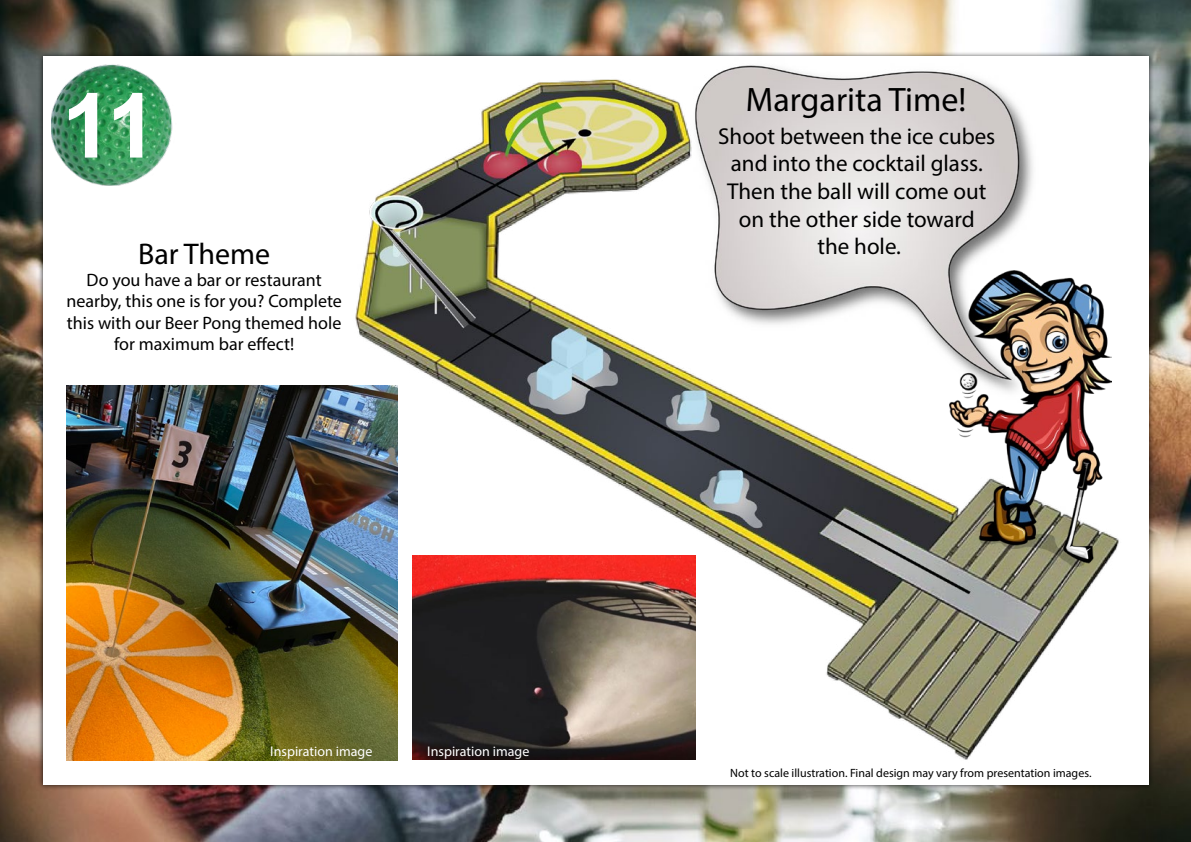
<style>
.page{position:relative;width:1191px;height:842px;background:#fff}
.page>*{position:absolute;margin:0;border:0;box-sizing:border-box;transform-origin:0 0}
.t1{font:700 90px "Arial";color:#fff}
.t2{font:34px "Myriad Pro";color:#000}
.t3{font:30px "Myriad Pro";color:#000}
.t4{font:23px/27.6px "Myriad Pro";color:#000;text-align:center}
.t5{font:18px/21.6px "Myriad Pro";color:#000;text-align:center}
.t6{font:14px "Myriad Pro";color:#fff}
.t7{font:12px "Myriad Pro";color:#000}
</style>
<div class="page">
<img style="left:0;top:0;width:1191px;height:842px">
<div style="left:43px;top:57px;width:1105px;height:728px;background:#fff"></div>
<img style="left:51px;top:50px;width:129px;height:136px">
<img style="left:232px;top:35px;width:959px;height:753px">
<img style="left:412px;top:556px;width:284px;height:204px">
<img style="left:66px;top:385px;width:332px;height:375px">
<img style="left:949px;top:271px;width:162px;height:296px">
<img style="left:687px;top:58px;width:353px;height:344px">
<h1 class="t1" style="left:62px;top:63px;width:97px">11</h1>
<h3 class="t3" style="left:138px;top:235px;width:134px">Bar Theme</h3>
<p class="t5" style="left:66px;top:268px;width:277px">Do you have a bar or restaurant nearby, this one is for you? Complete this with our Beer Pong themed hole for maximum bar effect!</p>
<p class="t6" style="left:270px;top:743px;width:104px">Inspiration image</p>
<p class="t6" style="left:427px;top:743px;width:104px">Inspiration image</p>
<h2 class="t2" style="left:746px;top:78px;width:222px">Margarita Time!</h2>
<p class="t4" style="left:718px;top:122px;width:279px">Shoot between the ice cubes and into the cocktail glass.<br>Then the ball will come out on the other side toward<br>the hole.</p>
<p class="t7" style="left:730px;top:765px;width:363px">Not to scale illustration. Final design may vary from presentation images.</p>
</div>
